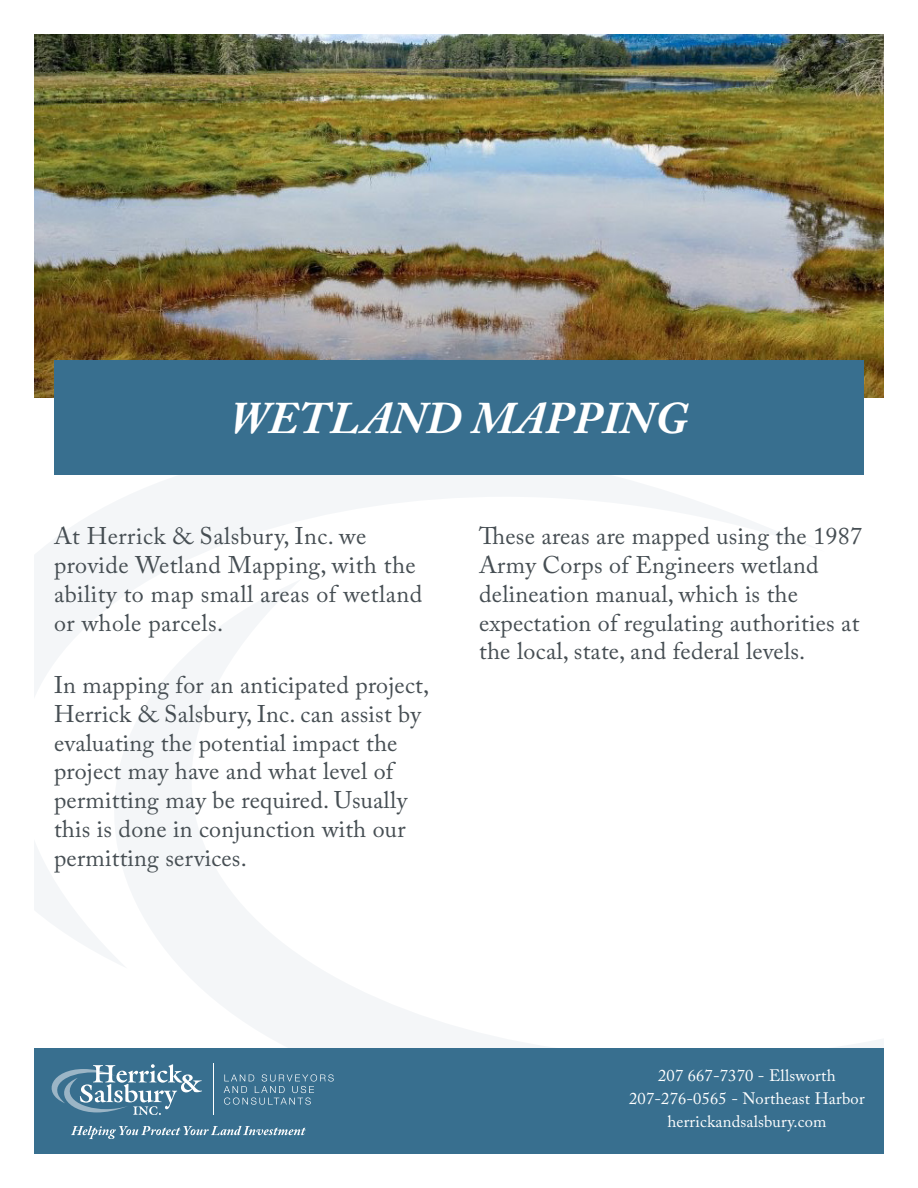
<style>
.page{position:relative;width:918px;height:1188px;background:#fff}
.page>*{position:absolute;margin:0;border:0;box-sizing:border-box;transform-origin:0 0}
.Service_Name{font:italic 700 45px "Adobe Caslon Pro";letter-spacing:.015em;color:#fff}
.Paragraph{font:24px/28.8px "Adobe Caslon Pro";letter-spacing:.01em;color:#464e53}
.t1{font:16.5px/23.2px "Adobe Caslon Pro";letter-spacing:.01em;color:#fff;text-align:center}
</style>
<div class="page">
<svg style="left:34px;top:475px;width:778px;height:104px"></svg>
<svg style="left:34px;top:579px;width:850px;height:469px"></svg>
<div style="left:0;top:1048px;width:918px;height:138px;background:#386f8f"></div>
<svg style="left:51px;top:1064px;width:151px;height:51px"></svg>
<hr style="left:214px;top:1063px;width:1px;height:52px;background:#fff">
<svg style="left:224px;top:1074px;width:110px;height:31px"></svg>
<svg style="left:71px;top:1126px;width:235px;height:13px"></svg>
<img style="left:34px;top:34px;width:850px;height:364px">
<div style="left:54px;top:361px;width:810px;height:114px;background:#386f8f"></div>
<div style="left:0;top:0;width:34px;height:1188px;background:#fff"></div>
<div style="left:884px;top:0;width:34px;height:1188px;background:#fff"></div>
<div style="left:0;top:1154px;width:918px;height:34px;background:#fff"></div>
<p class="Service_Name" style="left:230px;top:391px;width:460px">WETLAND MAPPING</p>
<p class="Paragraph" style="left:54px;top:521px;width:370px">At Herrick &amp; Salsbury, Inc. we provide Wetland Mapping, with the ability to map small areas of wetland or whole parcels.</p>
<p class="Paragraph" style="left:54px;top:670px;width:377px">In mapping for an anticipated project, Herrick &amp; Salsbury, Inc. can assist by evaluating the potential impact the project may have and what level of permitting may be required. Usually this is done in conjunction with our permitting services.</p>
<p class="Paragraph" style="left:479px;top:521px;width:384px">These areas are mapped using the 1987<br>Army Corps of Engineers wetland delineation manual, which is the expectation of regulating authorities at the local, state, and federal levels.</p>
<p class="t1" style="left:629px;top:1064px;width:237px">207 667-7370 - Ellsworth<br>207-276-0565 - Northeast Harbor herrickandsalsbury.com</p>
</div>
